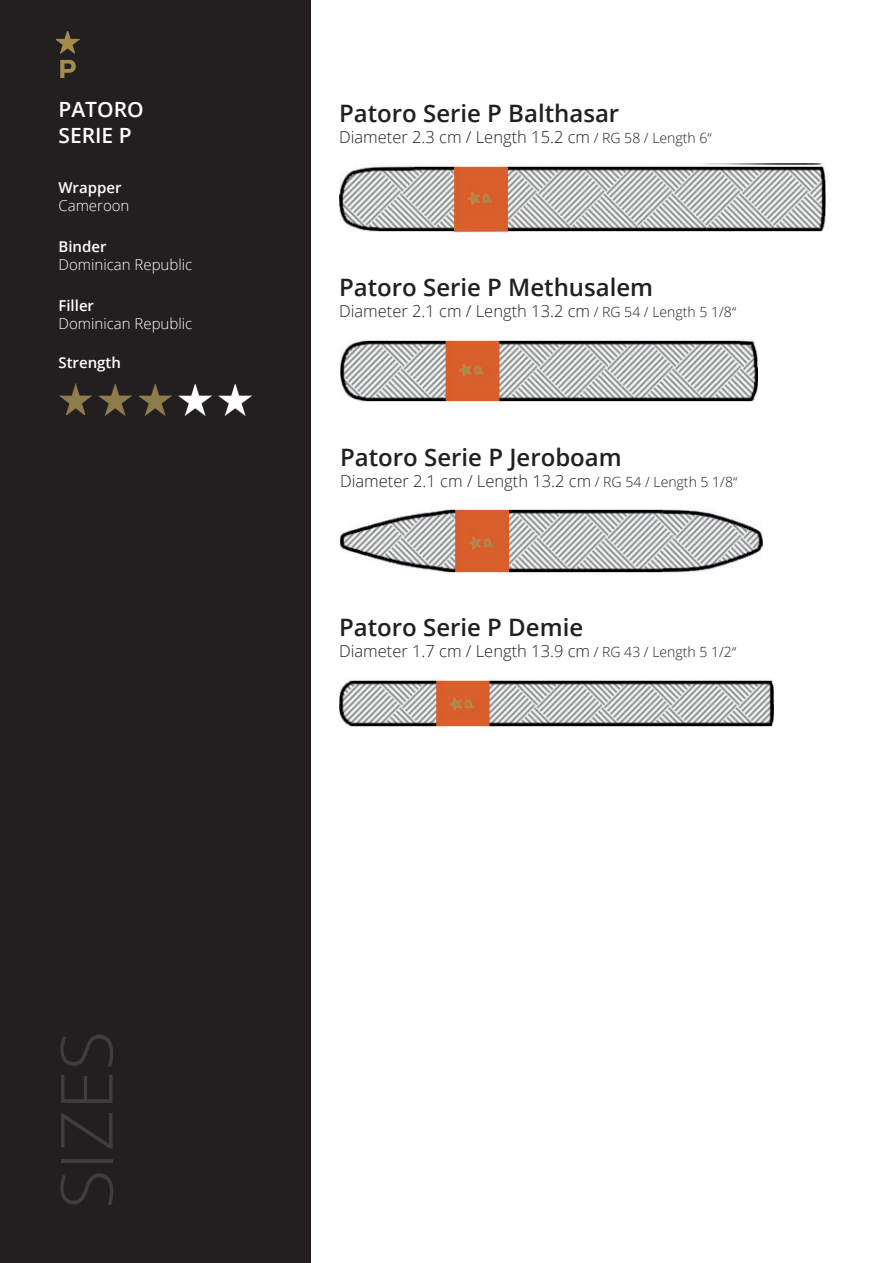
<style>
.page{position:relative;width:893px;height:1263px;background:#fff}
.page>*{position:absolute;margin:0;border:0;box-sizing:border-box;transform-origin:0 0}
.t1{font:300 72px "Open Sans";color:#3e3e3f}
.t2{font:600 24px "Open Sans";color:#231f20}
.t3{font:600 21px/25.2px "Open Sans";color:#fff}
.t4{font:300 16.5px "Open Sans";color:#231f20}
.t5{font:300 15px "Open Sans";color:#fff}
.t6{font:600 15px "Open Sans";color:#fff}
.s1{font-size:14.1px}
</style>
<div class="page">
<div style="left:0;top:0;width:311px;height:1263px;background:#231f20"></div>
<img style="left:139px;top:384px;width:33px;height:31px">
<img style="left:99px;top:384px;width:32px;height:31px">
<img style="left:179px;top:384px;width:32px;height:31px">
<img style="left:219px;top:384px;width:32px;height:31px">
<img style="left:59px;top:384px;width:33px;height:31px">
<img style="left:56px;top:31px;width:24px;height:47px">
<img style="left:339px;top:164px;width:487px;height:69px">
<img style="left:340px;top:339px;width:418px;height:63px">
<img style="left:340px;top:508px;width:423px;height:65px">
<img style="left:339px;top:679px;width:434px;height:49px">
<p class="t3" style="left:58px;top:97px;width:87px">PATORO<br>SERIE P</p>
<p class="t6" style="left:58px;top:177px;width:65px">Wrapper</p>
<p class="t5" style="left:58px;top:195px;width:73px">Cameroon</p>
<p class="t6" style="left:58px;top:236px;width:50px">Binder</p>
<p class="t5" style="left:58px;top:254px;width:135px">Dominican Republic</p>
<p class="t6" style="left:58px;top:295px;width:37px">Filler</p>
<p class="t5" style="left:58px;top:313px;width:135px">Dominican Republic</p>
<p class="t6" style="left:58px;top:352px;width:64px">Strength</p>
<h2 class="t2" style="left:339px;top:96px;width:282px">Patoro Serie P Balthasar</h2>
<p class="t4" style="left:339px;top:125px;width:374px">Diameter 2.3 cm / Length 15.2 cm <span class="s1">/ RG 58 / Length 6“</span></p>
<h2 class="t2" style="left:339px;top:271px;width:316px">Patoro Serie P Methusalem</h2>
<p class="t4" style="left:339px;top:300px;width:399px">Diameter 2.1 cm / Length 13.2 cm <span class="s1">/ RG 54 / Length 5 1/8“</span></p>
<h2 class="t2" style="left:340px;top:441px;width:283px">Patoro Serie P Jeroboam</h2>
<p class="t4" style="left:340px;top:469px;width:399px">Diameter 2.1 cm / Length 13.2 cm <span class="s1">/ RG 54 / Length 5 1/8“</span></p>
<h2 class="t2" style="left:339px;top:611px;width:246px">Patoro Serie P Demie</h2>
<p class="t4" style="left:339px;top:640px;width:399px">Diameter 1.7 cm / Length 13.9 cm <span class="s1">/ RG 43 / Length 5 1/2“</span></p>
<h1 class="t1" style="left:37px;top:1209px;width:179px;rotate:-90deg">SIZES</h1>
</div>
